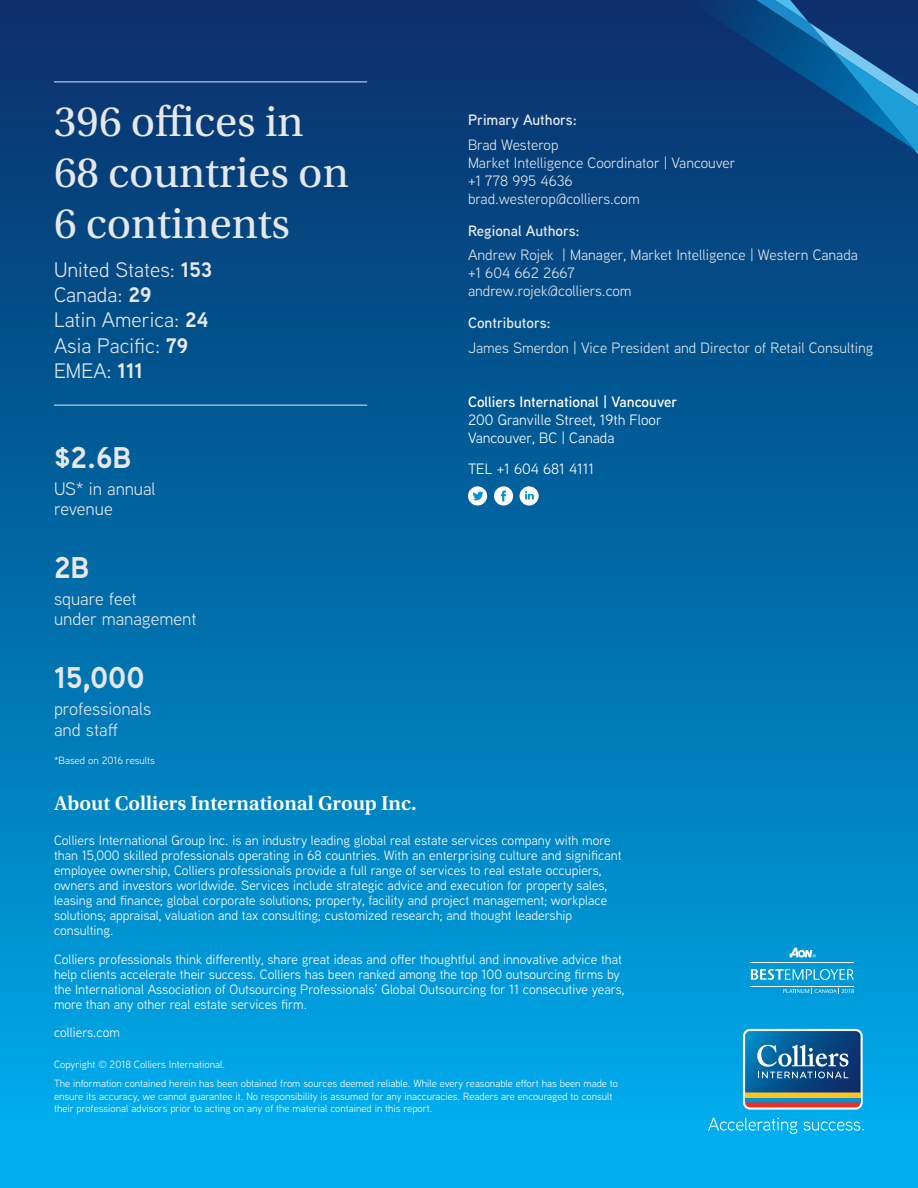
<style>
.page{position:relative;width:918px;height:1188px;background:#fff}
.page>*{position:absolute;margin:0;border:0;box-sizing:border-box;transform-origin:0 0}
.t1{font:45px/51px "Utopia Std";color:#e6e7e9}
.t2{font:700 30px "Aaux Next";color:#e6e7e9}
.t3{font:21px/25.2px "Aaux Next";color:#e6e7e9}
.t4{font:600 21px "Utopia Std";color:#fff}
.t5{font:18px/20.2px "Aaux Next";color:#e6e7e9}
.Credit_2_Back{font:15px "Aaux Next";color:#e6e7e9}
.Address{font:15px "Aaux Next";color:#fff}
.Credit_1_Back{font:600 15px "Aaux Next";color:#e6e7e9}
.Credit_2_Back-2{font:600 15px "Aaux Next";color:#fff}
.Telephone{font:15px "Aaux Next";color:#fff}
.t6{font:13.5px/15px "Aaux Next";color:#fff}
.t7{font:10.5px/19.4px "Aaux Next";color:#fff}
.s1{font-weight:700}
</style>
<div class="page">
<div style="left:0;top:0;width:918px;height:1188px;background:linear-gradient(to bottom,#072c66,#00b0ef)"></div>
<svg style="left:708px;top:1118px;width:89px;height:16px"></svg>
<svg style="left:804px;top:1122px;width:60px;height:9px"></svg>
<svg style="left:743px;top:1029px;width:120px;height:81px;background:#4a7696"></svg>
<hr style="left:54px;top:82px;width:313px;height:1px;background:#e6e7e9">
<hr style="left:54px;top:405px;width:313px;height:1px;background:#e6e7e9">
<svg style="left:789px;top:948px;width:27px;height:10px"></svg>
<hr style="left:751px;top:986px;width:103px;height:1px;background:#fff">
<hr style="left:751px;top:962px;width:103px;height:1px;background:#fff">
<svg style="left:751px;top:969px;width:103px;height:11px"></svg>
<svg style="left:783px;top:988px;width:71px;height:6px"></svg>
<svg style="left:654px;top:0;width:264px;height:180px;background:#0c4580"></svg>
<div style="left:494px;top:486px;width:19px;height:20px;background:#fff;border-radius:50%"></div>
<svg style="left:501px;top:491px;width:5px;height:11px"></svg>
<svg style="left:520px;top:486px;width:19px;height:20px"></svg>
<svg style="left:525px;top:491px;width:9px;height:8px"></svg>
<div style="left:468px;top:486px;width:19px;height:20px;background:#fff;border-radius:50%"></div>
<svg style="left:473px;top:491px;width:10px;height:10px"></svg>
<h1 class="t1" style="left:54px;top:97px;width:296px">396 offices in<br>68 countries on<br>6 continents</h1>
<h3 class="t3" style="left:54px;top:256px;width:160px">United States: <span class="s1">153<br></span>Canada: <span class="s1">29<br></span>Latin America: <span class="s1">24<br></span>Asia Pacific: <span class="s1">79<br></span>EMEA: <span class="s1">111</span></h3>
<h2 class="t2" style="left:54px;top:436px;width:79px">$2.6B</h2>
<h3 class="t5" style="left:54px;top:478px;width:103px">US* in annual revenue</h3>
<h2 class="t2" style="left:54px;top:546px;width:37px">2B</h2>
<h3 class="t5" style="left:54px;top:588px;width:144px">square feet<br>under management</h3>
<h2 class="t2" style="left:54px;top:657px;width:92px">15,000</h2>
<h3 class="t5" style="left:54px;top:698px;width:99px">professionals and staff</h3>
<p class="t7" style="left:54px;top:751px;width:102px">*Based on 2016 results</p>
<p class="Credit_1_Back" style="left:468px;top:110px;width:110px">Primary Authors:</p>
<p class="Credit_2_Back" style="left:468px;top:135px;width:92px">Brad Westerop</p>
<p class="Credit_2_Back" style="left:468px;top:153px;width:269px">Market Intelligence Coordinator | Vancouver</p>
<p class="Credit_2_Back" style="left:468px;top:171px;width:106px">+1 778 995 4636</p>
<p class="Credit_2_Back" style="left:468px;top:189px;width:173px">brad.westerop@colliers.com</p>
<p class="Credit_1_Back" style="left:468px;top:220px;width:113px">Regional Authors:</p>
<p class="Credit_2_Back" style="left:468px;top:245px;width:392px">Andrew Rojek | Manager, Market Intelligence | Western Canada</p>
<p class="Credit_2_Back" style="left:468px;top:263px;width:109px">+1 604 662 2667</p>
<p class="Credit_2_Back" style="left:468px;top:281px;width:165px">andrew.rojek@colliers.com</p>
<p class="Credit_1_Back" style="left:468px;top:312px;width:84px">Contributors:</p>
<p class="Credit_2_Back" style="left:468px;top:337px;width:407px">James Smerdon | Vice President and Director of Retail Consulting</p>
<p class="Credit_2_Back-2" style="left:468px;top:391px;width:211px">Colliers International | Vancouver</p>
<p class="Address" style="left:468px;top:409px;width:195px">200 Granville Street, 19th Floor</p>
<p class="Address" style="left:468px;top:427px;width:148px">Vancouver, BC | Canada</p>
<p class="Telephone" style="left:468px;top:459px;width:127px">TEL +1 604 681 4111</p>
<h3 class="t4" style="left:54px;top:792px;width:364px">About Colliers International Group Inc.</h3>
<p class="t6" style="left:54px;top:833px;width:569px">Colliers International Group Inc. is an industry leading global real estate services company with more than 15,000 skilled professionals operating in 68 countries. With an enterprising culture and significant employee ownership, Colliers professionals provide a full range of services to real estate occupiers, owners and investors worldwide. Services include strategic advice and execution for property sales, leasing and finance; global corporate solutions; property, facility and project management; workplace solutions; appraisal, valuation and tax consulting; customized research; and thought leadership consulting.</p>
<p class="t6" style="left:54px;top:951px;width:572px">Colliers professionals think differently, share great ideas and offer thoughtful and innovative advice that help clients accelerate their success. Colliers has been ranked among the top 100 outsourcing firms by the International Association of Outsourcing Professionals’ Global Outsourcing for 11 consecutive years, more than any other real estate services firm.</p>
<p class="t6" style="left:54px;top:1025px;width:67px">colliers.com</p>
<p class="t7" style="left:54px;top:1054px;width:566px">Copyright © 2018 Colliers International.<br>The information contained herein has been obtained from sources deemed reliable. While every reasonable effort has been made to</p>
<p class="t7" style="left:54px;top:1090px;width:560px;line-height:12.6px">ensure its accuracy, we cannot guarantee it. No responsibility is assumed for any inaccuracies. Readers are encouraged to consult their professional advisors prior to acting on any of the material contained in this report.</p>
</div>
